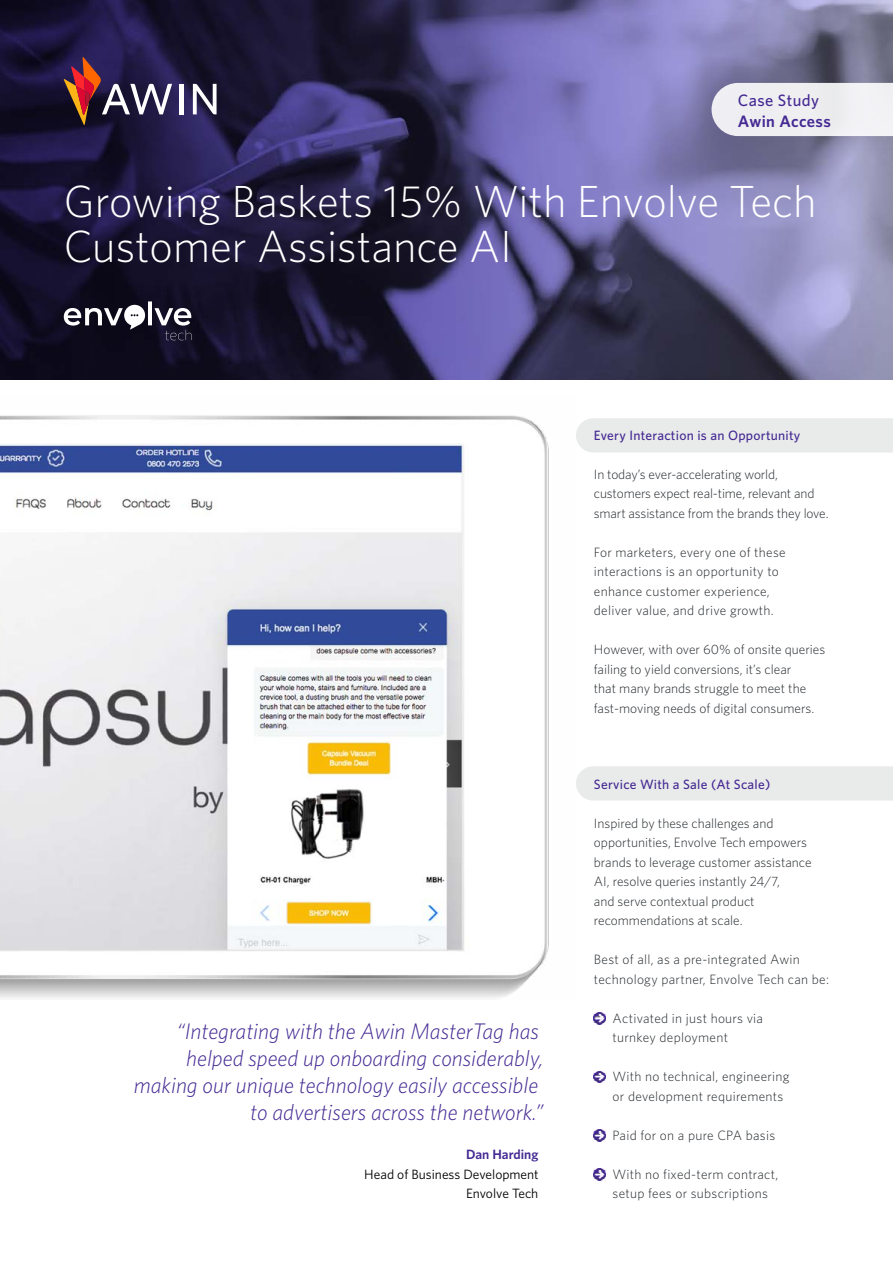
<style>
.page{position:relative;width:893px;height:1263px;background:#fff}
.page>*{position:absolute;margin:0;border:0;box-sizing:border-box;transform-origin:0 0}
.t1{font:300 45px/45px "Whitney";color:#fff}
.t2{font:italic 300 22.5px/27px "Whitney";color:#442993;text-align:right}
.t3{font:600 16.5px "Whitney";letter-spacing:.02em;color:#442993}
.t4{font:500 16.5px "Whitney";letter-spacing:.025em;color:#442993}
.t5{font:300 13.5px/19.5px "Whitney";color:#23282c}
.t6{font:300 13.5px/19.5px "Whitney";letter-spacing:.02em;color:#23282c}
.t7{font:500 13.5px "Whitney";letter-spacing:.02em;color:#442993}
.t8{font:13.5px/19.5px "Whitney";color:#000;text-align:right}
.t9{font:600 13.5px "Whitney";color:#442993}
</style>
<div class="page">
<img style="left:0;top:0;width:893px;height:379px">
<hr style="left:179px;top:84px;width:4px;height:30px;background:#fff">
<svg style="left:193px;top:84px;width:24px;height:30px"></svg>
<svg style="left:64px;top:57px;width:108px;height:68px;background:#52374e"></svg>
<div style="left:711px;top:83px;width:182px;height:53px;background:#efeff2"></div>
<div style="left:577px;top:418px;width:316px;height:34px;background:#e9eaea"></div>
<div style="left:577px;top:766px;width:316px;height:34px;background:#e9eaea"></div>
<svg style="left:594px;top:1013px;width:12px;height:11px"></svg>
<svg style="left:594px;top:1071px;width:12px;height:12px"></svg>
<svg style="left:594px;top:1130px;width:12px;height:11px"></svg>
<svg style="left:594px;top:1169px;width:12px;height:11px"></svg>
<img style="left:0;top:415px;width:577px;height:583px">
<svg style="left:64px;top:301px;width:127px;height:39px"></svg>
<p class="t4" style="left:738px;top:89px;width:83px">Case Study</p>
<p class="t3" style="left:738px;top:110px;width:94px">Awin Access</p>
<h1 class="t1" style="left:64px;top:178px;width:754px">Growing Baskets 15% With Envolve Tech<br>Customer Assistance AI</h1>
<h2 class="t2" style="left:134px;top:1017px;width:411px">“Integrating with the Awin MasterTag has helped speed up onboarding considerably, making our unique technology easily accessible to advertisers across the network.”</h2>
<p class="t9" style="left:466px;top:1146px;width:74px">Dan Harding</p>
<p class="t8" style="left:364px;top:1164px;width:176px">Head of Business Development<br>Envolve Tech</p>
<p class="t7" style="left:594px;top:426px;width:208px">Every Interaction is an Opportunity</p>
<p class="t5" style="left:594px;top:464px;width:236px">In today’s ever-accelerating world, customers expect real-time, relevant and smart assistance from the brands they love.</p>
<p class="t6" style="left:594px;top:542px;width:193px">For marketers, every one of these interactions is an opportunity to enhance customer experience, deliver value, and drive growth.</p>
<p class="t5" style="left:594px;top:639px;width:233px">However, with over 60% of onsite queries failing to yield conversions, it’s clear<br>that many brands struggle to meet the fast-moving needs of digital consumers.</p>
<p class="t7" style="left:594px;top:775px;width:178px">Service With a Sale (At Scale)</p>
<p class="t5" style="left:594px;top:813px;width:219px">Inspired by these challenges and opportunities, Envolve Tech empowers brands to leverage customer assistance AI, resolve queries instantly 24/7,<br>and serve contextual product recommendations at scale.</p>
<p class="t6" style="left:594px;top:949px;width:237px">Best of all, as a pre-integrated Awin technology partner, Envolve Tech can be:</p>
<p class="t6" style="left:613px;top:1008px;width:152px">Activated in just hours via turnkey deployment</p>
<p class="t6" style="left:613px;top:1066px;width:178px">With no technical, engineering or development requirements</p>
<p class="t6" style="left:613px;top:1125px;width:164px">Paid for on a pure CPA basis</p>
<p class="t6" style="left:613px;top:1164px;width:167px">With no fixed-term contract, setup fees or subscriptions</p>
</div>
